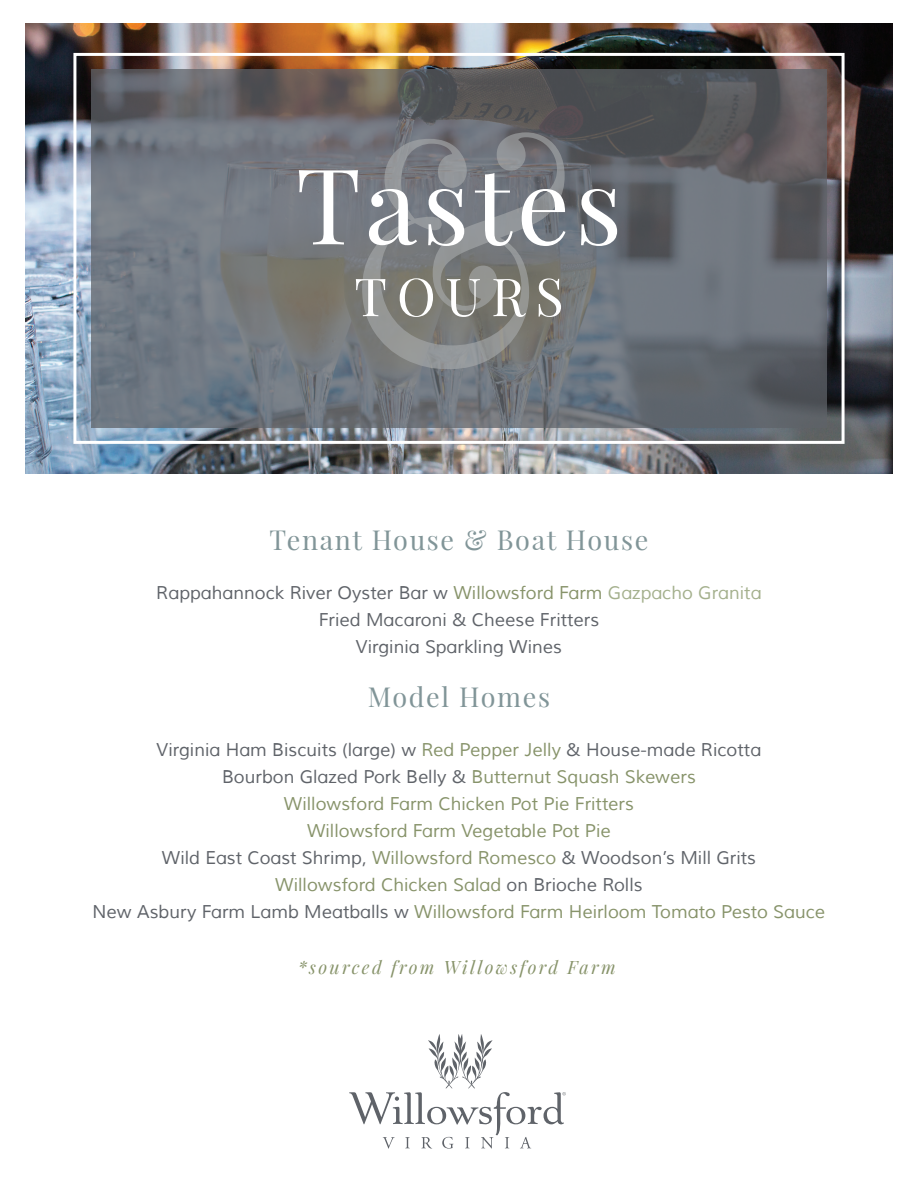
<style>
.page{position:relative;width:918px;height:1188px;background:#fff}
.page>*{position:absolute;margin:0;border:0;box-sizing:border-box;transform-origin:0 0}
.t1{font:321.75px "Playfair Display";color:#a8abac;scale:.83 1}
.t2{font:105px "Playfair Display";letter-spacing:.05em;color:#fff}
.t3{font:52.5px "Playfair Display";letter-spacing:.19em;color:#fff}
.t4{font:27px "Playfair Display";letter-spacing:.06em;color:#819598}
.t5{font:18px/27px "Muli";color:#87936a;text-align:center}
.t6{font:18px/27px "Muli";color:#5f6369;text-align:center}
.t7{font:italic 18px "Playfair Display";letter-spacing:.13em;color:#87936a}
.s1{color:#87936a}
.s2{color:#a4b08d}
.s3{color:#5f6369}
</style>
<div class="page">
<img style="left:25px;top:24px;width:868px;height:449px">
<svg style="left:91px;top:69px;width:736px;height:358px"></svg>
<div style="left:73px;top:53px;width:772px;height:391px;border:3px solid #fff"></div>
<svg style="left:349px;top:1034px;width:217px;height:115px"></svg>
<h1 class="t1" style="left:348px;top:43px;width:269px">&amp;</h1>
<h2 class="t2" style="left:296px;top:140px;width:328px">Tastes</h2>
<h3 class="t3" style="left:354px;top:264px;width:211px">TOURS</h3>
<h3 class="t4" style="left:270px;top:523px;width:380px">Tenant House &amp; Boat House</h3>
<p class="t6" style="left:156px;top:580px;width:607px">Rappahannock River Oyster Bar w <span class="s1">Willowsford Farm</span> <span class="s2">Gazpacho Granita<br></span>Fried Macaroni &amp; Cheese Fritters<br>Virginia Sparkling Wines</p>
<h3 class="t4" style="left:368px;top:680px;width:184px">Model Homes</h3>
<p class="t5" style="left:93px;top:736px;width:734px"><span class="s3">Virginia Ham Biscuits (large) w</span> Red Pepper Jelly <span class="s3">&amp; House-made Ricotta<br>Bourbon Glazed Pork Belly &amp;</span> Butternut Squash Skewers<br>Willowsford Farm Chicken Pot Pie Fritters<br>Willowsford Farm Vegetable Pot Pie<br><span class="s3">Wild East Coast Shrimp,</span> Willowsford Romesco <span class="s3">&amp; Woodson’s Mill Grits<br></span>Willowsford Chicken Salad <span class="s3">on Brioche Rolls<br>New Asbury Farm Lamb Meatballs w</span> Willowsford Farm Heirloom Tomato Pesto Sauce</p>
<p class="t7" style="left:298px;top:955px;width:319px">*sourced from Willowsford Farm</p>
</div>
